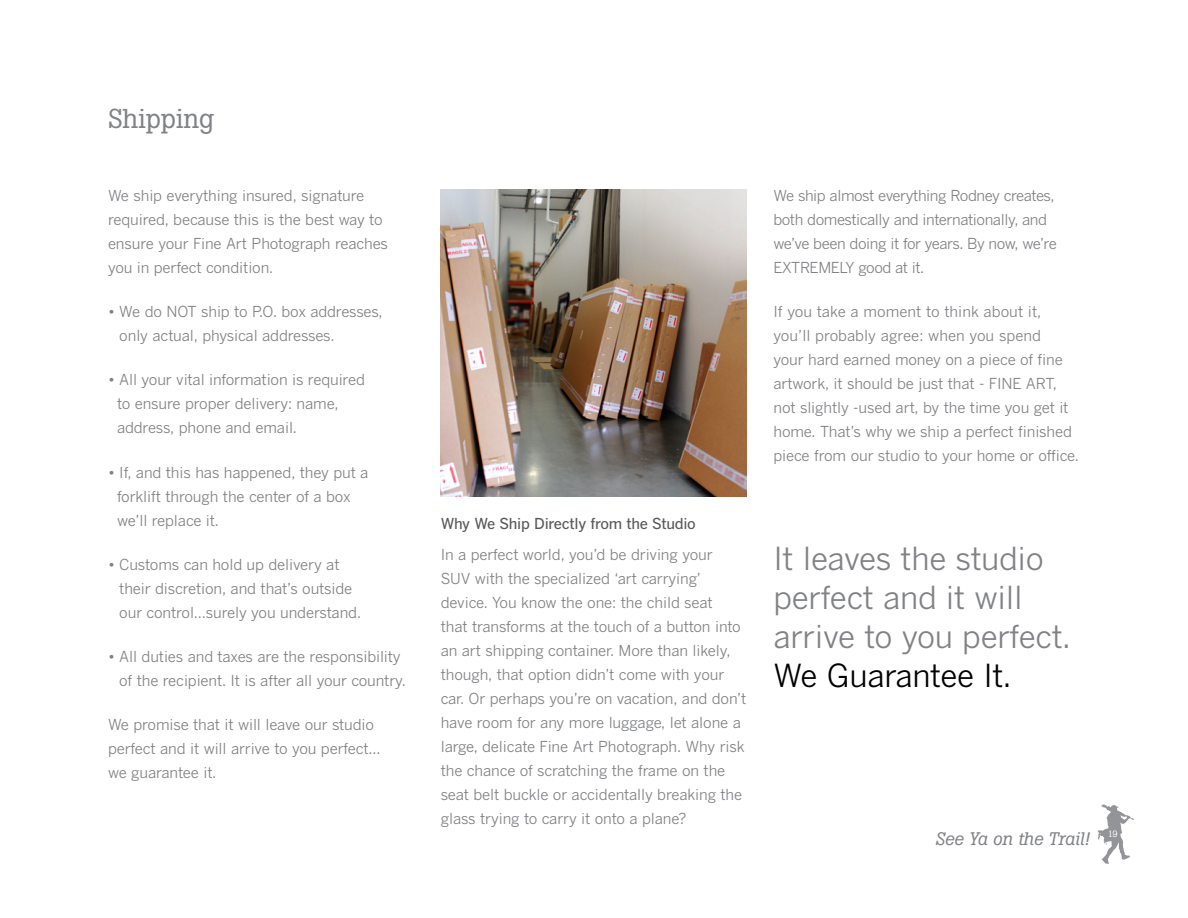
<style>
.page{position:relative;width:1188px;height:918px;background:#fff}
.page>*{position:absolute;margin:0;border:0;box-sizing:border-box;transform-origin:0 0}
.Body_Copy{font:31.5px/39px "Benton Gothic";letter-spacing:-.01em;color:#808285}
.Head{font:27px "Boton";color:#808285}
.t1{font:italic 18px "Boton";color:#808285}
.Body_Copy-2{font:15px/24px "Benton Gothic";letter-spacing:-.01em;color:#808285}
.Body_Copy-3{font:15px/24px "Benton Gothic";letter-spacing:-.03em;color:#808285}
.Subhead{font:500 15px "Benton Gothic";letter-spacing:-.02em;color:#58595b}
.t2{font:9px "Boton";color:#fff}
.s1{color:#000}
</style>
<div class="page">
<svg style="left:1098px;top:804px;width:36px;height:60px"></svg>
<img style="left:441px;top:189px;width:305px;height:308px">
<p class="Head" style="left:108px;top:103px;width:107px">Shipping</p>
<p class="Body_Copy-2" style="left:108px;top:183px;width:282px">We ship everything insured, signature required, because this is the best way to ensure your Fine Art Photograph reaches you in perfect condition.</p>
<p class="Body_Copy-2" style="left:119px;top:300px;width:265px;text-indent:-11px">• We do NOT ship to P.O. box addresses, only actual, physical addresses.</p>
<p class="Body_Copy-2" style="left:117px;top:368px;width:249px;text-indent:-9px">• All your vital information is required to ensure proper delivery: name, address, phone and email.</p>
<p class="Body_Copy-2" style="left:117px;top:460px;width:253px;text-indent:-9px">• If, and this has happened, they put a forklift through the center of a box we’ll replace it.</p>
<p class="Body_Copy-2" style="left:119px;top:552px;width:243px;text-indent:-11px">• Customs can hold up delivery at their discretion, and that’s outside our control...surely you understand.</p>
<p class="Body_Copy-2" style="left:119px;top:645px;width:288px;text-indent:-11px">• All duties and taxes are the responsibility of the recipient. It is after all your country.</p>
<p class="Body_Copy-2" style="left:108px;top:713px;width:274px">We promise that it will leave our studio perfect and it will arrive to you perfect... we guarantee it.</p>
<p class="Subhead" style="left:441px;top:514px;width:257px">Why We Ship Directly from the Studio</p>
<p class="Body_Copy-2" style="left:441px;top:542px;width:307px">In a perfect world, you’d be driving your<br>SUV with the specialized ‘art carrying’ device. You know the one: the child seat<br>that transforms at the touch of a button into an art shipping container. More than likely, though, that option didn’t come with your car. Or perhaps you’re on vacation, and don’t have room for any more luggage, let alone a large, delicate Fine Art Photograph. Why risk the chance of scratching the frame on the seat belt buckle or accidentally breaking the glass trying to carry it onto a plane?</p>
<p class="Body_Copy-3" style="left:773px;top:183px;width:285px">We ship almost everything Rodney creates, both domestically and internationally, and we’ve been doing it for years. By now, we’re EXTREMELY good at it.</p>
<p class="Body_Copy-2" style="left:773px;top:300px;width:307px">If you take a moment to think about it, you’ll probably agree: when you spend<br>your hard earned money on a piece of fine artwork, it should be just that - FINE ART, not slightly -used art, by the time you get it home. That’s why we ship a perfect finished piece from our studio to your home or office.</p>
<p class="Body_Copy" style="left:773px;top:539px;width:299px">It leaves the studio perfect and it will arrive to you perfect.<br><span class="s1">We Guarantee It.</span></p>
<p class="t1" style="left:935px;top:828px;width:156px">See Ya on the Trail!</p>
<p class="t2" style="left:1108px;top:828px;width:11px">19</p>
</div>
